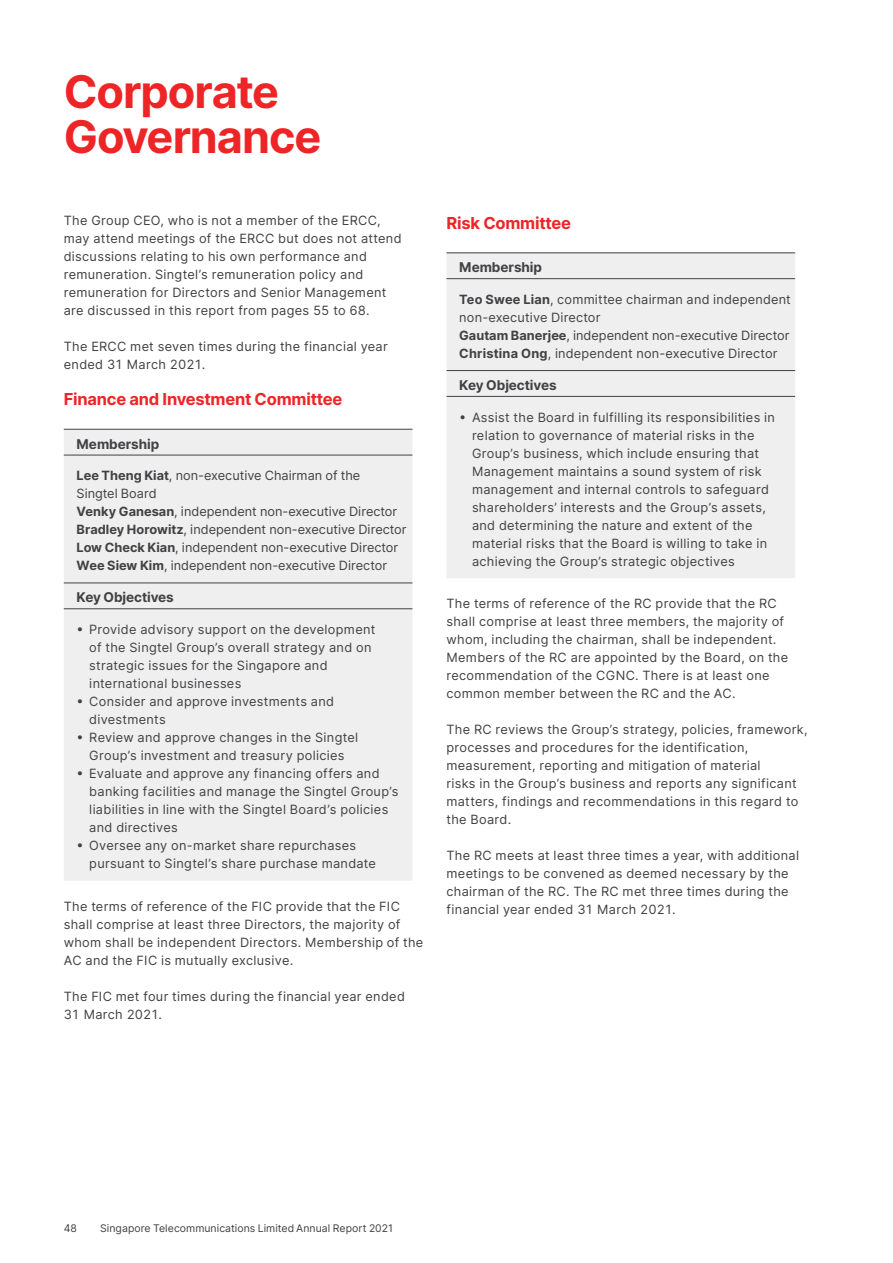
<style>
.page{position:relative;width:893px;height:1263px;background:#fff}
.page>*{position:absolute;margin:0;border:0;box-sizing:border-box;transform-origin:0 0}
.t1{font:700 45px/45px "Inter";letter-spacing:-.025em;color:#ee2527}
.t2{font:700 16.5px "Inter";letter-spacing:-.015em;color:#ee2527}
.t3{font:700 13.5px "Inter";letter-spacing:-.005em;color:#414042}
.t4{font:12.75px/18px "Inter";letter-spacing:.025em;color:#414042}
.t5{font:12.75px/18px "Inter";color:#414042}
.t6{font:10.5px "Inter";letter-spacing:.005em;color:#414042}
.s1{font-weight:700}
</style>
<div class="page">
<div style="left:64px;top:430px;width:348px;height:451px;background:#efeff0"></div>
<hr style="left:64px;top:429px;width:348px;height:1px;background:#414042">
<hr style="left:64px;top:455px;width:348px;height:1px;background:#414042">
<hr style="left:64px;top:583px;width:348px;height:1px;background:#414042">
<hr style="left:64px;top:608px;width:348px;height:1px;background:#414042">
<div style="left:446px;top:254px;width:349px;height:324px;background:#efeff0"></div>
<hr style="left:446px;top:253px;width:349px;height:1px;background:#414042">
<hr style="left:446px;top:278px;width:349px;height:1px;background:#414042">
<hr style="left:446px;top:370px;width:349px;height:1px;background:#414042">
<hr style="left:446px;top:396px;width:349px;height:1px;background:#414042">
<h1 class="t1" style="left:64px;top:68px;width:259px">Corporate<br>Governance</h1>
<p class="t4" style="left:64px;top:211px;width:339px">The Group CEO, who is not a member of the ERCC, may attend meetings of the ERCC but does not attend discussions relating to his own performance and remuneration. Singtel’s remuneration policy and remuneration for Directors and Senior Management are discussed in this report from pages 55 to 68.</p>
<p class="t4" style="left:64px;top:337px;width:326px">The ERCC met seven times during the financial year ended 31 March 2021.</p>
<p class="t2" style="left:64px;top:387px;width:280px">Finance and Investment Committee</p>
<p class="t3" style="left:77px;top:434px;width:84px">Membership</p>
<p class="t5" style="left:77px;top:466px;width:332px"><span class="s1">Lee Theng Kiat</span>, non-executive Chairman of the<br>Singtel Board<br><span class="s1">Venky Ganesan</span>, independent non-executive Director <span class="s1">Bradley Horowitz</span>, independent non-executive Director <span class="s1">Low Check Kian</span>, independent non-executive Director <span class="s1">Wee Siew Kim</span>, independent non-executive Director</p>
<p class="t3" style="left:77px;top:588px;width:99px">Key Objectives</p>
<p class="t4" style="left:89px;top:620px;width:288px;text-indent:-13px">• Provide advisory support on the development of the Singtel Group’s overall strategy and on strategic issues for the Singapore and international businesses</p>
<p class="t4" style="left:89px;top:692px;width:246px;text-indent:-13px">• Consider and approve investments and divestments</p>
<p class="t4" style="left:77px;top:728px;width:283px;text-align:center">• Review and approve changes in the Singtel<br>Group’s investment and treasury policies</p>
<p class="t4" style="left:89px;top:764px;width:311px;text-indent:-13px">• Evaluate and approve any financing offers and banking facilities and manage the Singtel Group’s liabilities in line with the Singtel Board’s policies and directives</p>
<p class="t4" style="left:89px;top:836px;width:288px;text-indent:-13px">• Oversee any on-market share repurchases pursuant to Singtel’s share purchase mandate</p>
<p class="t4" style="left:64px;top:897px;width:361px">The terms of reference of the FIC provide that the FIC shall comprise at least three Directors, the majority of whom shall be independent Directors. Membership of the AC and the FIC is mutually exclusive.</p>
<p class="t4" style="left:64px;top:987px;width:343px">The FIC met four times during the financial year ended<br>31 March 2021.</p>
<p class="t2" style="left:446px;top:211px;width:126px">Risk Committee</p>
<p class="t3" style="left:459px;top:258px;width:84px">Membership</p>
<p class="t4" style="left:459px;top:290px;width:333px"><span class="s1">Teo Swee Lian</span>, committee chairman and independent non-executive Director<br><span class="s1">Gautam Banerjee</span>, independent non-executive Director <span class="s1">Christina Ong</span>, independent non-executive Director</p>
<p class="t3" style="left:459px;top:375px;width:99px">Key Objectives</p>
<p class="t4" style="left:472px;top:408px;width:304px;text-indent:-13px">• Assist the Board in fulfilling its responsibilities in relation to governance of material risks in the Group’s business, which include ensuring that Management maintains a sound system of risk management and internal controls to safeguard shareholders’ interests and the Group’s assets, and determining the nature and extent of the material risks that the Board is willing to take in achieving the Group’s strategic objectives</p>
<p class="t4" style="left:446px;top:594px;width:343px">The terms of reference of the RC provide that the RC shall comprise at least three members, the majority of whom, including the chairman, shall be independent.<br>Members of the RC are appointed by the Board, on the recommendation of the CGNC. There is at least one common member between the RC and the AC.</p>
<p class="t4" style="left:446px;top:720px;width:363px">The RC reviews the Group’s strategy, policies, framework, processes and procedures for the identification, measurement, reporting and mitigation of material<br>risks in the Group’s business and reports any significant matters, findings and recommendations in this regard to the Board.</p>
<p class="t4" style="left:446px;top:846px;width:354px">The RC meets at least three times a year, with additional meetings to be convened as deemed necessary by the chairman of the RC. The RC met three times during the financial year ended 31 March 2021.</p>
<p class="t6" style="left:64px;top:1220px;width:15px">48</p>
<p class="t6" style="left:100px;top:1220px;width:294px">Singapore Telecommunications Limited Annual Report 2021</p>
</div>
